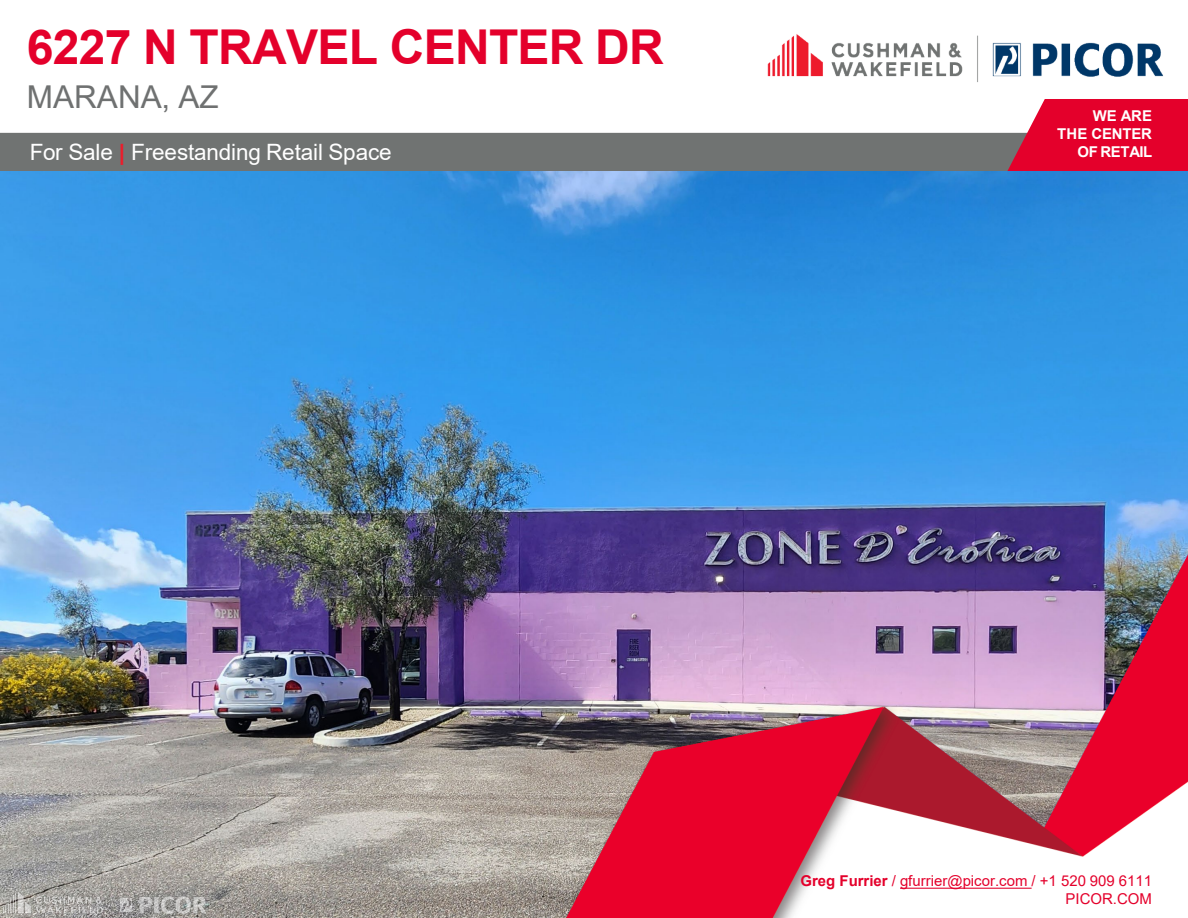
<style>
.page{position:relative;width:1188px;height:918px;background:#fff}
.page>*{position:absolute;margin:0;border:0;box-sizing:border-box;transform-origin:0 0}
.t1{font:700 48px "Arial";letter-spacing:-.015em;color:#e4002b}
.t2{font:31.5px "Arial";color:#6f7171}
.t3{font:22.5px "Arial";letter-spacing:-.005em;color:#fff}
.t4{font:15px "Arial";color:#e4002b}
.t5{font:700 15px/18px "Arial";letter-spacing:-.015em;color:#fff;text-align:right}
.s1{font-weight:700;color:#ed1c2b}
.s2{font-weight:700}
</style>
<div class="page">
<div style="left:0;top:133px;width:1007px;height:38px;background:#707372"></div>
<img style="left:767px;top:34px;width:396px;height:48px">
<svg style="left:1007px;top:99px;width:181px;height:72px;background:#e2163d"></svg>
<img style="left:0;top:171px;width:1188px;height:747px">
<img style="left:489px;top:549px;width:699px;height:369px">
<svg style="left:900px;top:888px;width:132px;height:1px"></svg>
<img style="left:1px;top:891px;width:207px;height:26px">
<p class="t1" style="left:27px;top:13px;width:638px">6227 N TRAVEL CENTER DR</p>
<p class="t2" style="left:27px;top:76px;width:193px">MARANA, AZ</p>
<p class="t3" style="left:30px;top:137px;width:364px">For Sale <span class="s1">|</span> Freestanding Retail Space</p>
<p class="t5" style="left:1057px;top:107px;width:96px">WE ARE<br>THE CENTER<br>OF RETAIL</p>
<p class="t4" style="left:800px;top:870px;width:353px"><span class="s2">Greg Furrier</span> / gfurrier@picor.com / +1 520 909 6111</p>
<p class="t4" style="left:1066px;top:888px;width:88px">PICOR.COM</p>
</div>
